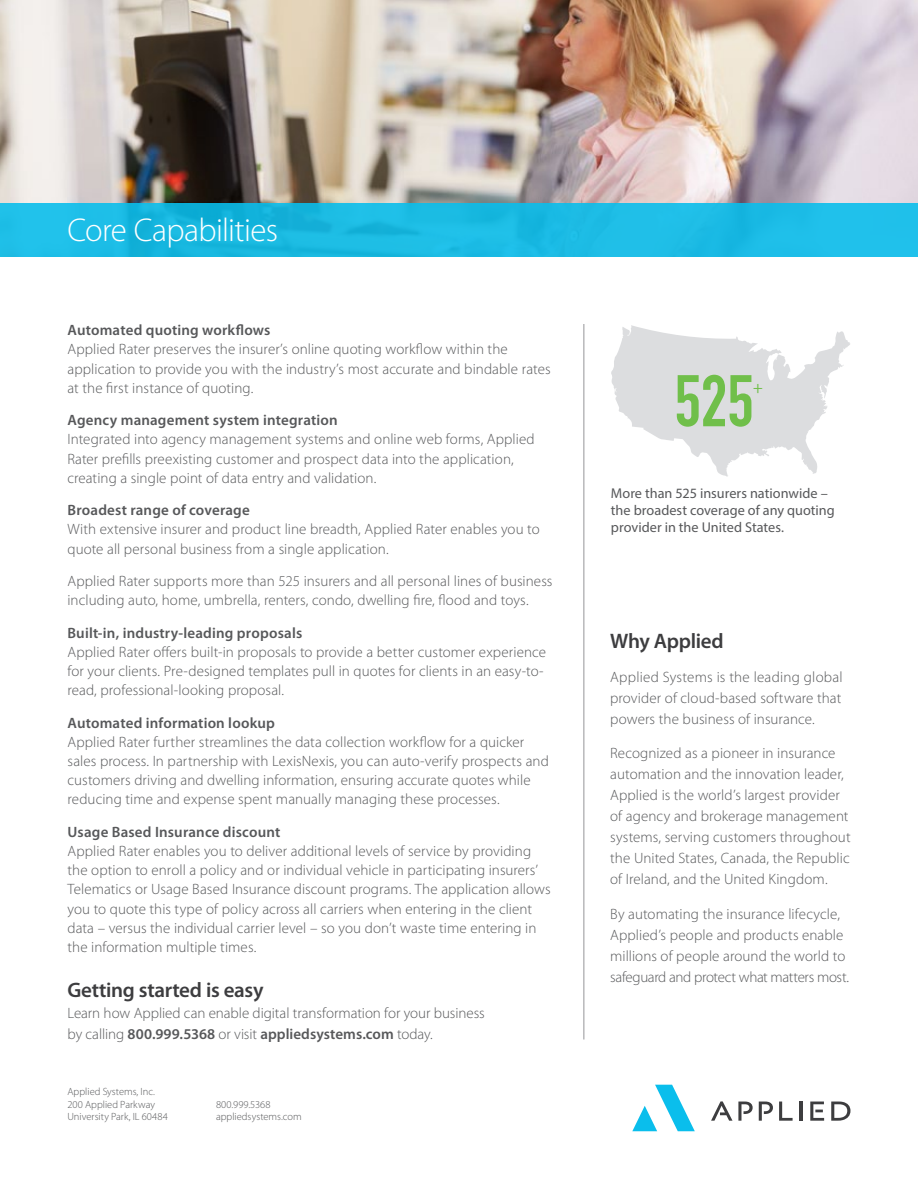
<style>
.page{position:relative;width:918px;height:1188px;background:#fff}
.page>*{position:absolute;margin:0;border:0;box-sizing:border-box;transform-origin:0 0}
.t1{font:71.85px "DIN Engschrift LT";color:#70bf4a}
.t2{font:300 33px "Myriad Pro";letter-spacing:-.02em;color:#fff}
.t3{font:600 21px "Myriad Pro";letter-spacing:-.015em;color:#3d3d3f}
.t4{font:19.35px "Proxima Nova";color:#70bf4a}
.t5{font:300 15px/19.2px "Myriad Pro";letter-spacing:.005em;color:#57585a}
.t6{font:14.25px/17.1px "Myriad Pro";color:#57585a}
.Address_line{font:300 10.5px/12.6px "Myriad Pro";color:#57585a}
.s1{font-weight:600}
</style>
<div class="page">
<img style="left:0;top:0;width:918px;height:203px">
<div style="left:0;top:203px;width:918px;height:54px;background:linear-gradient(to right,#18b9e0,#1ebee8)"></div>
<hr style="left:584px;top:324px;width:1px;height:716px;background:#959598">
<svg style="left:632px;top:1085px;width:63px;height:46px"></svg>
<svg style="left:779px;top:1102px;width:14px;height:19px"></svg>
<hr style="left:799px;top:1102px;width:3px;height:19px;background:#3d3d3f">
<svg style="left:831px;top:1102px;width:19px;height:19px"></svg>
<svg style="left:759px;top:1102px;width:14px;height:19px"></svg>
<svg style="left:711px;top:1101px;width:42px;height:20px"></svg>
<svg style="left:810px;top:1102px;width:14px;height:19px"></svg>
<svg style="left:611px;top:325px;width:239px;height:152px"></svg>
<p class="t2" style="left:68px;top:210px;width:212px">Core Capabilities</p>
<p class="t5" style="left:68px;top:321px;width:485px"><span class="s1">Automated quoting workflows<br></span>Applied Rater preserves the insurer’s online quoting workflow within the application to provide you with the industry’s most accurate and bindable rates at the first instance of quoting.</p>
<p class="t5" style="left:68px;top:411px;width:469px"><span class="s1">Agency management system integration<br></span>Integrated into agency management systems and online web forms, Applied Rater prefills preexisting customer and prospect data into the application, creating a single point of data entry and validation.</p>
<p class="t5" style="left:68px;top:501px;width:474px"><span class="s1">Broadest range of coverage<br></span>With extensive insurer and product line breadth, Applied Rater enables you to quote all personal business from a single application.</p>
<p class="t5" style="left:68px;top:571px;width:487px">Applied Rater supports more than 525 insurers and all personal lines of business including auto, home, umbrella, renters, condo, dwelling fire, flood and toys.</p>
<p class="t5" style="left:68px;top:623px;width:480px"><span class="s1">Built-in, industry-leading proposals<br></span>Applied Rater offers built-in proposals to provide a better customer experience for your clients. Pre-designed templates pull in quotes for clients in an easy-to&shy;read, professional-looking proposal.</p>
<p class="t5" style="left:68px;top:713px;width:483px"><span class="s1">Automated information lookup<br></span>Applied Rater further streamlines the data collection workflow for a quicker sales process. In partnership with LexisNexis, you can auto-verify prospects and customers driving and dwelling information, ensuring accurate quotes while reducing time and expense spent manually managing these processes.</p>
<p class="t5" style="left:68px;top:822px;width:485px"><span class="s1">Usage Based Insurance discount<br></span>Applied Rater enables you to deliver additional levels of service by providing the option to enroll a policy and or individual vehicle in participating insurers’ Telematics or Usage Based Insurance discount programs. The application allows you to quote this type of policy across all carriers when entering in the client data – versus the individual carrier level – so you don’t waste time entering in the information multiple times.</p>
<p class="t3" style="left:68px;top:979px;width:198px">Getting started is easy</p>
<p class="t5" style="left:68px;top:1003px;width:419px;line-height:21px">Learn how Applied can enable digital transformation for your business by calling <span class="s1">800.999.5368</span> or visit <span class="s1">appliedsystems.com</span> today.</p>
<p class="Address_line" style="left:68px;top:1085px;width:102px">Applied Systems, Inc.<br>200 Applied Parkway<br>University Park, IL 60484</p>
<p class="Address_line" style="left:216px;top:1098px;width:56px">800.999.5368</p>
<p class="Address_line" style="left:216px;top:1111px;width:87px">appliedsystems.com</p>
<p class="t1" style="left:674px;top:359px;width:81px">525</p>
<p class="t4" style="left:753px;top:378px;width:11px">+</p>
<p class="t6" style="left:611px;top:484px;width:226px">More than 525 insurers nationwide – the broadest coverage of any quoting provider in the United States.</p>
<p class="t3" style="left:610px;top:629px;width:115px">Why Applied</p>
<p class="t5" style="left:610px;top:666px;width:234px;line-height:21px;text-align:justify">Applied Systems is the leading global provider of cloud-based software that powers the business of insurance.</p>
<p class="t5" style="left:610px;top:743px;width:242px;line-height:21px">Recognized as a pioneer in insurance automation and the innovation leader, Applied is the world’s largest provider of agency and brokerage management systems, serving customers throughout the United States, Canada, the Republic of Ireland, and the United Kingdom.</p>
<p class="t5" style="left:610px;top:903px;width:240px;line-height:21px">By automating the insurance lifecycle, Applied’s people and products enable millions of people around the world to safeguard and protect what matters most.</p>
</div>
